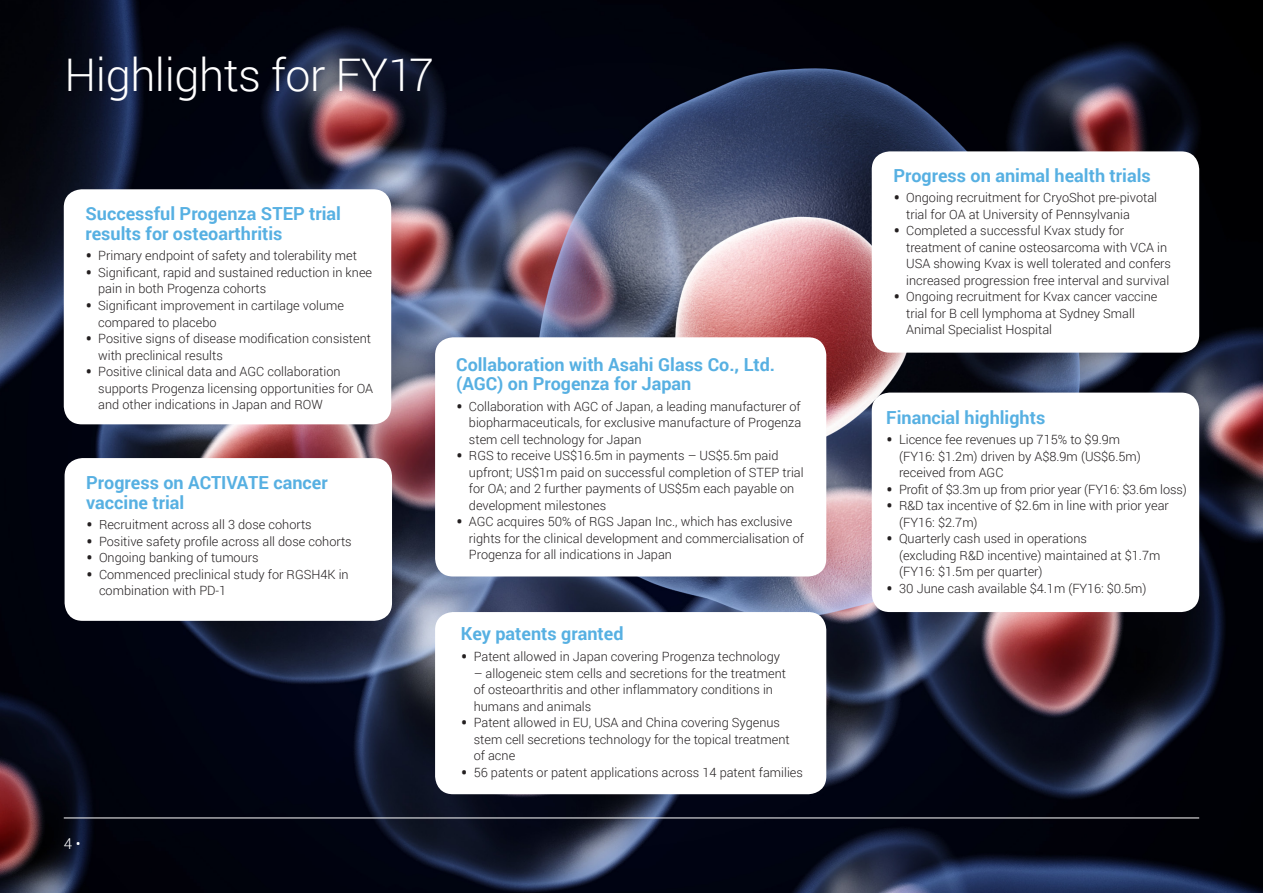
<style>
.page{position:relative;width:1263px;height:893px;background:#fff}
.page>*{position:absolute;margin:0;border:0;box-sizing:border-box;transform-origin:0 0}
.t1{font:300 45px "Roboto";letter-spacing:-.01em;color:#fff}
.t2{font:700 18px/19.5px "Roboto";color:#57b0e2}
.Body_Text_Bullets{font:300 15px "Roboto";color:#fff}
.Body_Text_Bullets-2{font:300 12.75px/16.5px "Roboto";color:#231f20}
.s1{font-size:21px}
</style>
<div class="page">
<img style="left:0;top:0;width:1263px;height:893px">
<div style="left:64px;top:189px;width:327px;height:235px;background:#fff;border-radius:18px"></div>
<div style="left:65px;top:458px;width:327px;height:163px;background:#fff;border-radius:18px"></div>
<div style="left:435px;top:612px;width:391px;height:182px;background:#fff;border-radius:18px"></div>
<div style="left:872px;top:393px;width:327px;height:219px;background:#fff;border-radius:18px"></div>
<div style="left:872px;top:151px;width:327px;height:202px;background:#fff;border-radius:18px"></div>
<div style="left:435px;top:337px;width:391px;height:239px;background:#fff;border-radius:18px"></div>
<hr style="left:64px;top:818px;width:1135px;height:1px;background:#fff">
<p class="t1" style="left:65px;top:43px;width:371px">Highlights for FY17</p>
<p class="t2" style="left:85px;top:203px;width:257px">Successful Progenza STEP trial results for osteoarthritis</p>
<p class="Body_Text_Bullets-2" style="left:85px;top:247px;width:273px"><span class="s1">•</span> Primary endpoint of safety and tolerability met</p>
<p class="Body_Text_Bullets-2" style="left:98px;top:264px;width:275px;text-indent:-13px"><span class="s1">•</span> Significant, rapid and sustained reduction in knee pain in both Progenza cohorts</p>
<p class="Body_Text_Bullets-2" style="left:98px;top:297px;width:247px;text-indent:-13px"><span class="s1">•</span> Significant improvement in cartilage volume compared to placebo</p>
<p class="Body_Text_Bullets-2" style="left:98px;top:330px;width:274px;text-indent:-13px"><span class="s1">•</span> Positive signs of disease modification consistent with preclinical results</p>
<p class="Body_Text_Bullets-2" style="left:98px;top:363px;width:276px;text-indent:-13px"><span class="s1">•</span> Positive clinical data and AGC collaboration supports Progenza licensing opportunities for OA and other indications in Japan and ROW</p>
<p class="t2" style="left:86px;top:472px;width:243px">Progress on ACTIVATE cancer vaccine trial</p>
<p class="Body_Text_Bullets-2" style="left:86px;top:516px;width:227px"><span class="s1">•</span> Recruitment across all 3 dose cohorts</p>
<p class="Body_Text_Bullets-2" style="left:86px;top:533px;width:267px"><span class="s1">•</span> Positive safety profile across all dose cohorts</p>
<p class="Body_Text_Bullets-2" style="left:86px;top:549px;width:174px"><span class="s1">•</span> Ongoing banking of tumours</p>
<p class="Body_Text_Bullets-2" style="left:99px;top:566px;width:251px;text-indent:-13px"><span class="s1">•</span> Commenced preclinical study for RGSH4K in combination with PD-1</p>
<p class="Body_Text_Bullets" style="left:64px;top:833px;width:18px">4 •</p>
<p class="t2" style="left:456px;top:354px;width:320px">Collaboration with Asahi Glass Co., Ltd. (AGC) on Progenza for Japan</p>
<p class="Body_Text_Bullets-2" style="left:469px;top:398px;width:334px;text-align:justify;text-indent:-13px"><span class="s1">•</span> Collaboration with AGC of Japan, a leading manufacturer of biopharmaceuticals, for exclusive manufacture of Progenza stem cell technology for Japan</p>
<p class="Body_Text_Bullets-2" style="left:469px;top:447px;width:336px;text-indent:-13px"><span class="s1">•</span> RGS to receive US$16.5m in payments – US$5.5m paid upfront; US$1m paid on successful completion of STEP trial for OA; and 2 further payments of US$5m each payable on development milestones</p>
<p class="Body_Text_Bullets-2" style="left:469px;top:513px;width:336px;text-indent:-13px"><span class="s1">•</span> AGC acquires 50% of RGS Japan Inc., which has exclusive rights for the clinical development and commercialisation of<br>Progenza for all indications in Japan</p>
<p class="t2" style="left:461px;top:623px;width:164px">Key patents granted</p>
<p class="Body_Text_Bullets-2" style="left:461px;top:648px;width:321px"><span class="s1">•</span> Patent allowed in Japan covering Progenza technology</p>
<p class="Body_Text_Bullets-2" style="left:474px;top:664px;width:314px">– allogeneic stem cells and secretions for the treatment of osteoarthritis and other inflammatory conditions in humans and animals</p>
<p class="Body_Text_Bullets-2" style="left:474px;top:714px;width:317px;text-indent:-13px"><span class="s1">•</span> Patent allowed in EU, USA and China covering Sygenus stem cell secretions technology for the topical treatment of acne</p>
<p class="Body_Text_Bullets-2" style="left:461px;top:763px;width:343px"><span class="s1">•</span> 56 patents or patent applications across 14 patent families</p>
<p class="t2" style="left:893px;top:165px;width:259px">Progress on animal health trials</p>
<p class="Body_Text_Bullets-2" style="left:906px;top:189px;width:252px;text-indent:-13px"><span class="s1">•</span> Ongoing recruitment for CryoShot pre-pivotal trial for OA at University of Pennsylvania</p>
<p class="Body_Text_Bullets-2" style="left:906px;top:222px;width:266px;text-indent:-13px"><span class="s1">•</span> Completed a successful Kvax study for treatment of canine osteosarcoma with VCA in USA showing Kvax is well tolerated and confers increased progression free interval and survival</p>
<p class="Body_Text_Bullets-2" style="left:906px;top:288px;width:253px;text-indent:-13px"><span class="s1">•</span> Ongoing recruitment for Kvax cancer vaccine trial for B cell lymphoma at Sydney Small<br>Animal Specialist Hospital</p>
<p class="t2" style="left:886px;top:407px;width:160px">Financial highlights</p>
<p class="Body_Text_Bullets-2" style="left:899px;top:431px;width:243px;text-indent:-13px"><span class="s1">•</span> Licence fee revenues up 715% to $9.9m (FY16: $1.2m) driven by A$8.9m (US$6.5m) received from AGC</p>
<p class="Body_Text_Bullets-2" style="left:886px;top:481px;width:302px"><span class="s1">•</span> Profit of $3.3m up from prior year (FY16: $3.6m loss)</p>
<p class="Body_Text_Bullets-2" style="left:899px;top:497px;width:271px;text-indent:-13px"><span class="s1">•</span> R&amp;D tax incentive of $2.6m in line with prior year (FY16: $2.7m)</p>
<p class="Body_Text_Bullets-2" style="left:899px;top:530px;width:263px;text-indent:-13px"><span class="s1">•</span> Quarterly cash used in operations<br>(excluding R&amp;D incentive) maintained at $1.7m (FY16: $1.5m per quarter)</p>
<p class="Body_Text_Bullets-2" style="left:886px;top:580px;width:262px"><span class="s1">•</span> 30 June cash available $4.1m (FY16: $0.5m)</p>
</div>
